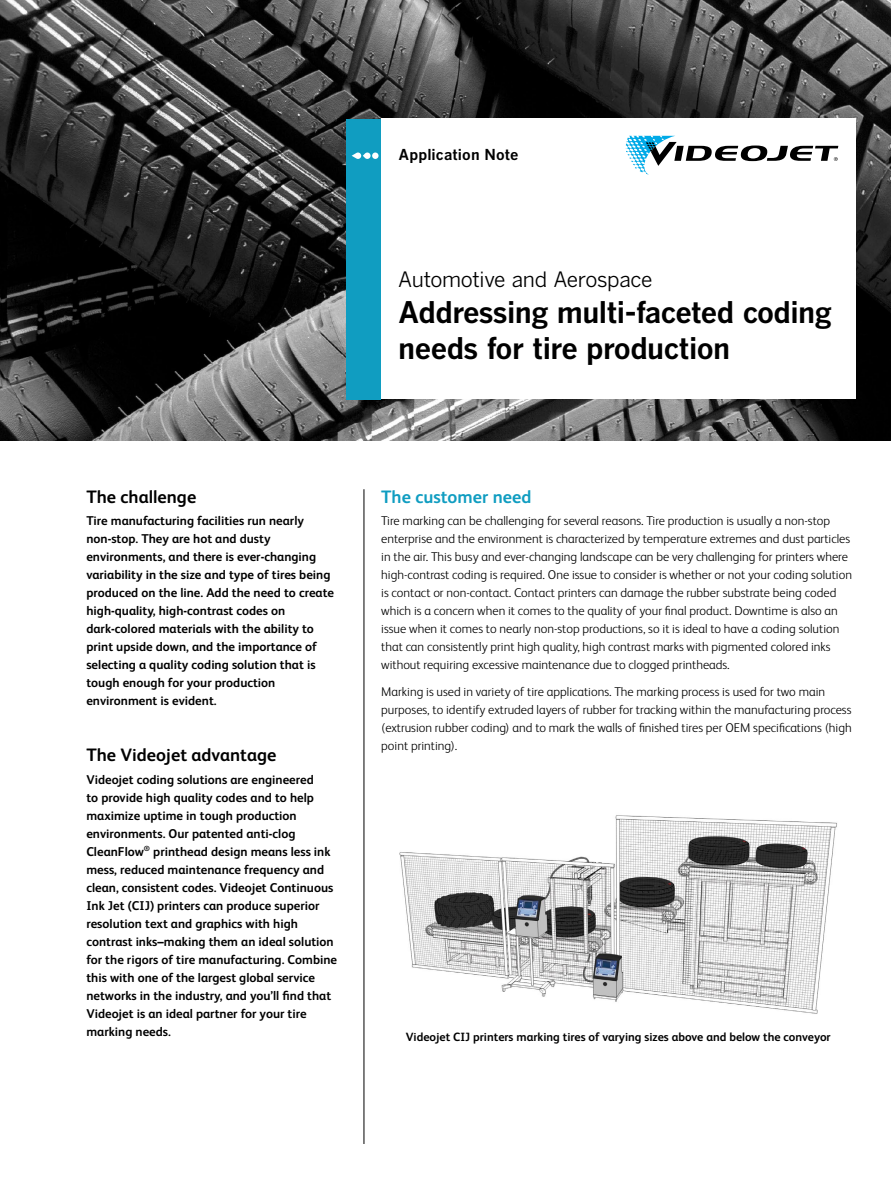
<style>
.page{position:relative;width:891px;height:1188px;background:#fff}
.page>*{position:absolute;margin:0;border:0;box-sizing:border-box;transform-origin:0 0}
.t1{font:700 29.7px/36px "Benton Gothic";letter-spacing:-.02em;color:#000}
.t2{font:21px "Benton Gothic";letter-spacing:-.02em;color:#000}
.t3{font:700 18px "FS Albert Pro";color:#000}
.t4{font:700 18px "FS Albert Pro";color:#109dc1}
.t5{font:700 15px "Benton Gothic";letter-spacing:.005em;color:#000}
.t6{font:300 12.75px/18px "FS Albert Pro";color:#000}
.t7{font:700 12.75px/18px "FS Albert Pro";color:#000}
.t8{font:700 12px "FS Albert Pro";color:#000}
</style>
<div class="page">
<img style="left:0;top:0;width:891px;height:441px">
<hr style="left:364px;top:489px;width:1px;height:655px;background:#000">
<div style="left:381px;top:119px;width:474px;height:280px;background:#fff"></div>
<div style="left:347px;top:119px;width:34px;height:281px;background:#109dc1"></div>
<svg style="left:626px;top:136px;width:212px;height:39px"></svg>
<div style="left:372px;top:153px;width:7px;height:6px;background:#fff;border-radius:50%"></div>
<svg style="left:352px;top:153px;width:19px;height:6px"></svg>
<img style="left:399px;top:815px;width:438px;height:199px">
<p class="t5" style="left:399px;top:146px;width:121px">Application Note</p>
<h2 class="t2" style="left:398px;top:267px;width:256px">Automotive and Aerospace</h2>
<h1 class="t1" style="left:398px;top:295px;width:435px">Addressing multi-faceted coding needs for tire production</h1>
<h3 class="t3" style="left:86px;top:484px;width:111px">The challenge</h3>
<p class="t7" style="left:86px;top:511px;width:249px">Tire manufacturing facilities run nearly non-stop. They are hot and dusty environments, and there is ever-changing variability in the size and type of tires being produced on the line. Add the need to create high-quality, high-contrast codes on dark-colored materials with the ability to print upside down, and the importance of selecting a quality coding solution that is tough enough for your production environment is evident.</p>
<h3 class="t3" style="left:86px;top:743px;width:192px">The Videojet advantage</h3>
<p class="t7" style="left:86px;top:770px;width:252px">Videojet coding solutions are engineered<br>to provide high quality codes and to help maximize uptime in tough production environments. Our patented anti-clog CleanFlow<sup>®</sup> printhead design means less ink mess, reduced maintenance frequency and clean, consistent codes. Videojet Continuous Ink Jet (CIJ) printers can produce superior resolution text and graphics with high contrast inks–making them an ideal solution for the rigors of tire manufacturing. Combine this with one of the largest global service networks in the industry, and you’ll find that Videojet is an ideal partner for your tire marking needs.</p>
<h3 class="t4" style="left:381px;top:484px;width:152px">The customer need</h3>
<p class="t6" style="left:381px;top:511px;width:472px">Tire marking can be challenging for several reasons. Tire production is usually a non-stop enterprise and the environment is characterized by temperature extremes and dust particles in the air. This busy and ever-changing landscape can be very challenging for printers where high-contrast coding is required. One issue to consider is whether or not your coding solution is contact or non-contact. Contact printers can damage the rubber substrate being coded which is a concern when it comes to the quality of your final product. Downtime is also an issue when it comes to nearly non-stop productions, so it is ideal to have a coding solution that can consistently print high quality, high contrast marks with pigmented colored inks without requiring excessive maintenance due to clogged printheads.</p>
<p class="t6" style="left:381px;top:682px;width:472px">Marking is used in variety of tire applications. The marking process is used for two main purposes, to identify extruded layers of rubber for tracking within the manufacturing process (extrusion rubber coding) and to mark the walls of finished tires per OEM specifications (high point printing).</p>
<p class="t8" style="left:406px;top:1029px;width:426px">Videojet CIJ printers marking tires of varying sizes above and below the conveyor</p>
</div>
